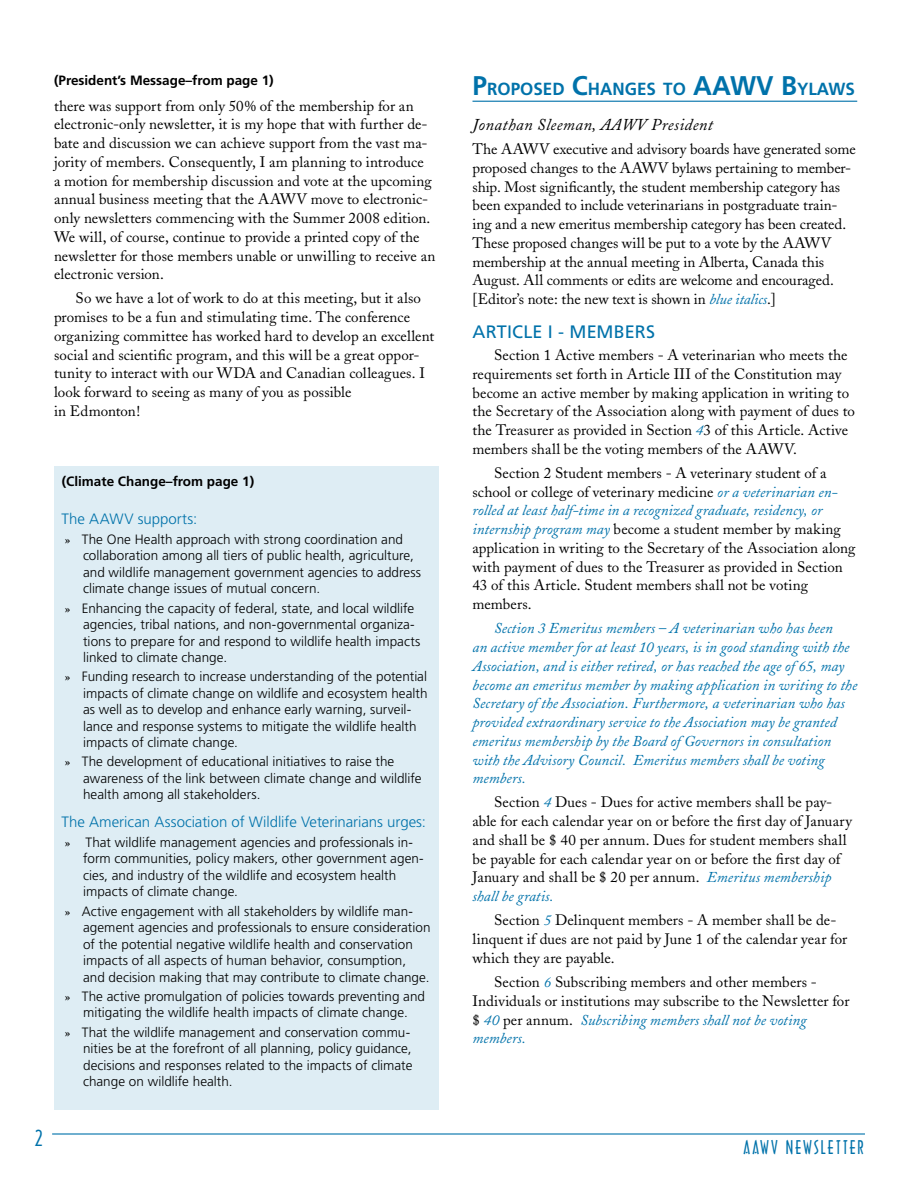
<style>
.page{position:relative;width:918px;height:1188px;background:#fff}
.page>*{position:absolute;margin:0;border:0;box-sizing:border-box;transform-origin:0 0}
.t1{font:21px "Arquitectura";color:#0072aa}
.t2{font:18px "Frutiger";letter-spacing:.01em;color:#0072aa}
.t3{font:18px "Arquitectura";letter-spacing:.1em;color:#0072aa}
.t4{font:17.55px "Frutiger Bold SC650";color:#0072aa}
.t5{font:italic 16.5px "Adobe Caslon";letter-spacing:.025em;color:#000}
.t6{font:15px/18.8px "Adobe Caslon";letter-spacing:.005em;color:#000}
.t7{font:italic 15px/18.8px "Adobe Caslon";letter-spacing:.005em;color:#0072aa}
.t8{font:300 15px "Frutiger";color:#0072aa}
.t9{font:300 13.5px/16.5px "Frutiger";color:#000}
.t10{font:700 13.5px "Frutiger";color:#000}
.s1{font-family:"Adobe Caslon";font-weight:400}
.s2{font-size:27px}
.s3{font-style:italic;color:#0072aa}
</style>
<div class="page">
<hr style="left:52px;top:1133px;width:813px;height:2px;background:#0072aa">
<div style="left:54px;top:466px;width:385px;height:644px;background:#deedf4"></div>
<hr style="left:472px;top:101px;width:385px;height:1px;background:#0072aa">
<p class="t10" style="left:54px;top:72px;width:221px">(President’s Message–from page 1)</p>
<p class="t6" style="left:54px;top:96px;width:383px">there was support from only 50% of the membership for an electronic-only newsletter, it is my hope that with further de&shy;bate and discussion we can achieve support from the vast ma&shy;jority of members. Consequently, I am planning to introduce<br>a motion for membership discussion and vote at the upcoming annual business meeting that the AAWV move to electronic&shy;only newsletters commencing with the Summer 2008 edition.<br>We will, of course, continue to provide a printed copy of the newsletter for those members unable or unwilling to receive an electronic version.</p>
<p class="t6" style="left:54px;top:289px;width:382px;text-indent:22px">So we have a lot of work to do at this meeting, but it also promises to be a fun and stimulating time. The conference organizing committee has worked hard to develop an excellent social and scientific program, and this will be a great oppor&shy;tunity to interact with our WDA and Canadian colleagues. I look forward to seeing as many of you as possible<br>in Edmonton!</p>
<h1 class="t1" style="left:34px;top:1125px;width:10px">2</h1>
<p class="t10" style="left:62px;top:473px;width:194px">(Climate Change–from page 1)</p>
<p class="t8" style="left:62px;top:510px;width:137px">The AAWV supports:</p>
<p class="t9" style="left:83px;top:531px;width:339px;text-indent:-18px"><span class="s1">»</span> The One Health approach with strong coordination and collaboration among all tiers of public health, agriculture, and wildlife management government agencies to address climate change issues of mutual concern.</p>
<p class="t9" style="left:83px;top:600px;width:339px;text-indent:-18px"><span class="s1">»</span> Enhancing the capacity of federal, state, and local wildlife agencies, tribal nations, and non-governmental organiza&shy;tions to prepare for and respond to wildlife health impacts linked to climate change.</p>
<p class="t9" style="left:83px;top:668px;width:346px;text-indent:-18px"><span class="s1">»</span> Funding research to increase understanding of the potential impacts of climate change on wildlife and ecosystem health as well as to develop and enhance early warning, surveil&shy;lance and response systems to mitigate the wildlife health impacts of climate change.</p>
<p class="t9" style="left:83px;top:754px;width:340px;text-indent:-18px"><span class="s1">»</span> The development of educational initiatives to raise the awareness of the link between climate change and wildlife health among all stakeholders.</p>
<p class="t8" style="left:62px;top:813px;width:366px">The American Association of Wildlife Veterinarians urges:</p>
<p class="t9" style="left:83px;top:834px;width:342px;text-indent:-18px"><span class="s1">»</span> That wildlife management agencies and professionals in&shy;form communities, policy makers, other government agen&shy;cies, and industry of the wildlife and ecosystem health impacts of climate change.</p>
<p class="t9" style="left:83px;top:903px;width:349px;text-indent:-18px"><span class="s1">»</span> Active engagement with all stakeholders by wildlife man&shy;agement agencies and professionals to ensure consideration of the potential negative wildlife health and conservation impacts of all aspects of human behavior, consumption, and decision making that may contribute to climate change.</p>
<p class="t9" style="left:65px;top:988px;width:362px;text-align:center"><span class="s1">»</span> The active promulgation of policies towards preventing and mitigating the wildlife health impacts of climate change.</p>
<p class="t9" style="left:83px;top:1024px;width:331px;text-indent:-18px"><span class="s1">»</span> That the wildlife management and conservation commu&shy;nities be at the forefront of all planning, policy guidance, decisions and responses related to the impacts of climate change on wildlife health.</p>
<p class="t4" style="left:472px;top:79px;width:243px"><span class="s2">P</span>ROPOSED <span class="s2">C</span>HANGES TO <span class="s2">AAW</span></p>
<p class="t4" style="left:756px;top:79px;width:100px"><span class="s2">V B</span>YLAWS</p>
<p class="t5" style="left:472px;top:115px;width:242px">Jonathan Sleeman, AAWV President</p>
<p class="t6" style="left:472px;top:140px;width:385px">The AAWV executive and advisory boards have generated some proposed changes to the AAWV bylaws pertaining to member&shy;ship. Most significantly, the student membership category has been expanded to include veterinarians in postgraduate train&shy;ing and a new emeritus membership category has been created.<br>These proposed changes will be put to a vote by the AAWV membership at the annual meeting in Alberta, Canada this August. All comments or edits are welcome and encouraged. [Editor’s note: the new text is shown in <span class="s3">blue italics</span>.]</p>
<p class="t2" style="left:472px;top:321px;width:184px">ARTICLE I - MEMBERS</p>
<p class="t6" style="left:472px;top:346px;width:384px;text-indent:22px">Section 1 Active members - A veterinarian who meets the requirements set forth in Article III of the Constitution may become an active member by making application in writing to the Secretary of the Association along with payment of dues to the Treasurer as provided in Section <span class="s3">4</span>3 of this Article. Active members shall be the voting members of the AAWV.</p>
<p class="t6" style="left:472px;top:464px;width:385px;text-indent:22px">Section 2 Student members - A veterinary student of a school or college of veterinary medicine <span class="s3">or a veterinarian en&shy;rolled at least half-time in a recognized graduate, residency, or internship program may</span> become a student member by making application in writing to the Secretary of the Association along with payment of dues to the Treasurer as provided in Section 43 of this Article. Student members shall not be voting members.</p>
<p class="t7" style="left:472px;top:620px;width:386px;text-indent:22px">Section 3 Emeritus members – A veterinarian who has been<br>an active member for at least 10 years, is in good standing with the Association, and is either retired, or has reached the age of 65, may become an emeritus member by making application in writing to the Secretary of the Association. Furthermore, a veterinarian who has provided extraordinary service to the Association may be granted emeritus membership by the Board of Governors in consultation with the Advisory Council. Emeritus members shall be voting members.</p>
<p class="t6" style="left:472px;top:793px;width:381px;text-indent:22px">Section <span class="s3">4</span> Dues - Dues for active members shall be pay&shy;able for each calendar year on or before the first day of January and shall be $ 40 per annum. Dues for student members shall be payable for each calendar year on or before the first day of January and shall be $ 20 per annum. <span class="s3">Emeritus membership shall be gratis.</span></p>
<p class="t6" style="left:472px;top:911px;width:376px;text-indent:22px">Section <span class="s3">5</span> Delinquent members - A member shall be de&shy;linquent if dues are not paid by June 1 of the calendar year for which they are payable.</p>
<p class="t6" style="left:472px;top:973px;width:378px;text-indent:22px">Section <span class="s3">6</span> Subscribing members and other members - Individuals or institutions may subscribe to the Newsletter for $ <span class="s3">40</span> per annum. <span class="s3">Subscribing members shall not be voting members.</span></p>
<p class="t3" style="left:744px;top:1136px;width:121px">AAWV NEWSLETTER</p>
</div>
